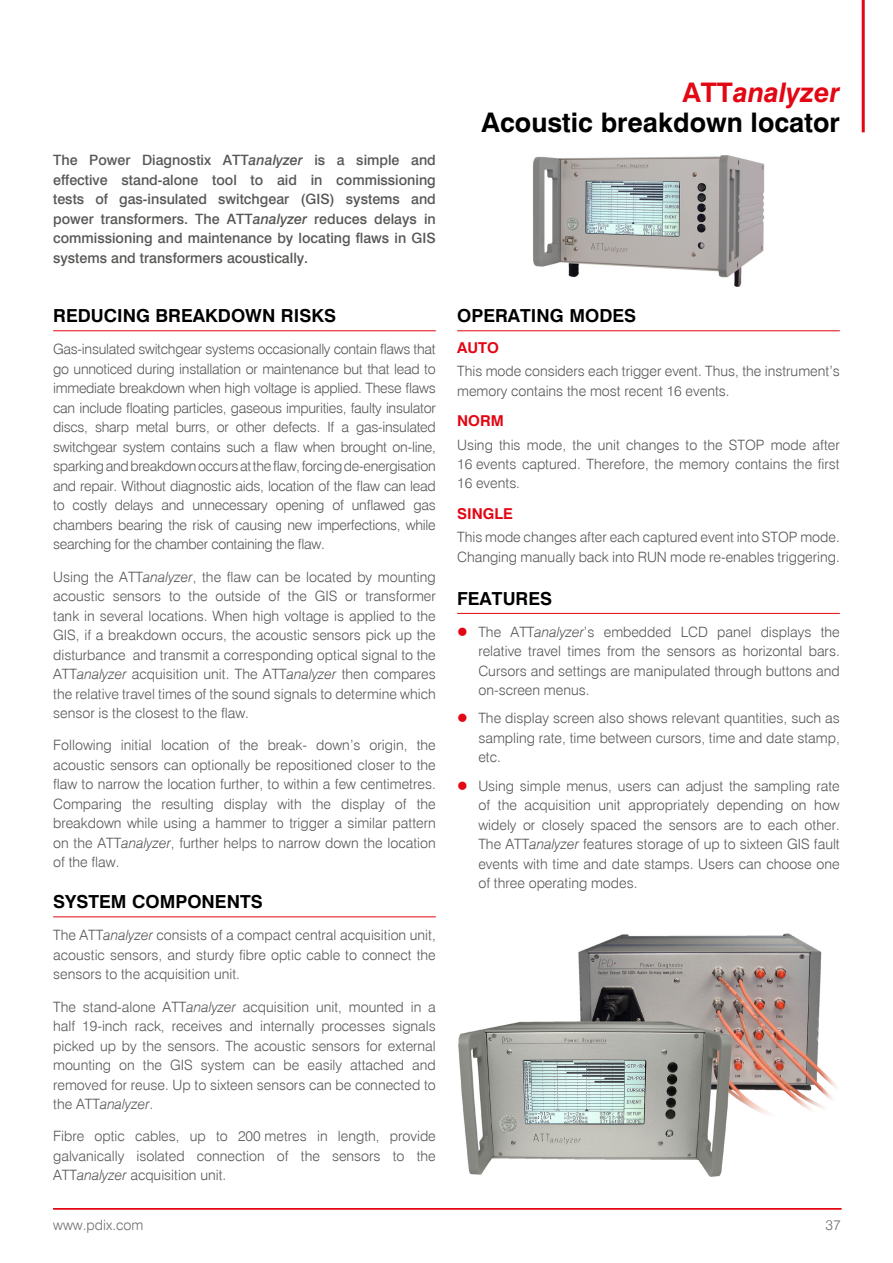
<style>
.page{position:relative;width:893px;height:1263px;background:#fff}
.page>*{position:absolute;margin:0;border:0;box-sizing:border-box;transform-origin:0 0}
.Page_Header_Bold{font:700 27px/30px "Swiss 721 BT";color:#000;text-align:right}
.Subhead_-_Underline{font:700 18px "Swiss 721 BT";color:#000}
.Subhead_-_RED{font:700 15px "Swiss 721 BT";color:#e30613}
.Body{font:300 14.25px/19.5px "Swiss 721 BT";color:#575756;text-align:justify}
.Introduction{font:500 14.25px/19.5px "Swiss 721 BT";color:#575756;text-align:justify}
.t1{font:300 14.25px "Swiss 721 BT";color:#706f6f}
.s1{font-style:italic}
.s2{color:#e30613}
.s3{font-style:italic;color:#e30613}
</style>
<div class="page">
<hr style="left:53px;top:1208px;width:788px;height:1px;background:#e30613">
<hr style="left:862px;top:0;width:3px;height:132px;background:#e30613">
<hr style="left:53px;top:330px;width:383px;height:1px;background:#e30613">
<hr style="left:53px;top:916px;width:383px;height:1px;background:#e30613">
<hr style="left:457px;top:330px;width:383px;height:1px;background:#e30613">
<hr style="left:457px;top:613px;width:383px;height:1px;background:#e30613">
<img style="left:458px;top:933px;width:379px;height:244px">
<img style="left:533px;top:155px;width:231px;height:131px">
<p class="Introduction" style="left:53px;top:150px;width:384px">The Power Diagnostix ATT<span class="s1">analyzer</span> is a simple and effective stand-alone tool to aid in commissioning tests of gas-insulated switchgear (GIS) systems and power transformers. The ATT<span class="s1">analyzer</span> reduces delays in commissioning and maintenance by locating flaws in GIS systems and transformers acoustically.</p>
<p class="Subhead_-_Underline" style="left:53px;top:305px;width:284px">REDUCING BREAKDOWN RISKS</p>
<p class="Body" style="left:53px;top:339px;width:384px">Gas-insulated switchgear systems occasionally contain flaws that go unnoticed during installation or maintenance but that lead to immediate breakdown when high voltage is applied. These flaws can include floating particles, gaseous impurities, faulty insulator discs, sharp metal burrs, or other defects. If a gas-insulated switchgear system contains such a flaw when brought on-line, sparking and breakdown occurs at the flaw, forcing de-energisation and repair. Without diagnostic aids, location of the flaw can lead to costly delays and unnecessary opening of unflawed gas chambers bearing the risk of causing new imperfections, while searching for the chamber containing the flaw.</p>
<p class="Body" style="left:53px;top:567px;width:384px">Using the ATT<span class="s1">analyzer</span>, the flaw can be located by mounting acoustic sensors to the outside of the GIS or transformer tank in several locations. When high voltage is applied to the GIS, if a breakdown occurs, the acoustic sensors pick up the disturbance and transmit a corresponding optical signal to the ATT<span class="s1">analyzer</span> acquisition unit. The ATT<span class="s1">analyzer</span> then compares the relative travel times of the sound signals to determine which sensor is the closest to the flaw.</p>
<p class="Body" style="left:53px;top:735px;width:384px">Following initial location of the break- down’s origin, the acoustic sensors can optionally be repositioned closer to the flaw to narrow the location further, to within a few centimetres.<br>Comparing the resulting display with the display of the breakdown while using a hammer to trigger a similar pattern on the ATT<span class="s1">analyzer</span>, further helps to narrow down the location of the flaw.</p>
<p class="Subhead_-_Underline" style="left:53px;top:891px;width:211px">SYSTEM COMPONENTS</p>
<p class="Body" style="left:53px;top:925px;width:384px">The ATT<span class="s1">analyzer</span> consists of a compact central acquisition unit, acoustic sensors, and sturdy fibre optic cable to connect the sensors to the acquisition unit.</p>
<p class="Body" style="left:53px;top:997px;width:384px">The stand-alone ATT<span class="s1">analyzer</span> acquisition unit, mounted in a half 19-inch rack, receives and internally processes signals picked up by the sensors. The acoustic sensors for external mounting on the GIS system can be easily attached and removed for reuse. Up to sixteen sensors can be connected to the ATT<span class="s1">analyzer</span>.</p>
<p class="Body" style="left:53px;top:1126px;width:384px">Fibre optic cables, up to 200 metres in length, provide galvanically isolated connection of the sensors to the ATT<span class="s1">analyzer</span> acquisition unit.</p>
<p class="Page_Header_Bold" style="left:481px;top:78px;width:360px"><span class="s2">ATT</span><span class="s3">analyzer<br></span>Acoustic breakdown locator</p>
<p class="Subhead_-_Underline" style="left:457px;top:305px;width:181px">OPERATING MODES</p>
<p class="Subhead_-_RED" style="left:457px;top:338px;width:43px">AUTO</p>
<p class="Body" style="left:457px;top:361px;width:384px">This mode considers each trigger event. Thus, the instrument’s memory contains the most recent 16 events.</p>
<p class="Subhead_-_RED" style="left:457px;top:412px;width:48px">NORM</p>
<p class="Body" style="left:457px;top:435px;width:384px">Using this mode, the unit changes to the STOP mode after 16 events captured. Therefore, the memory contains the first 16 events.</p>
<p class="Subhead_-_RED" style="left:457px;top:504px;width:57px">SINGLE</p>
<p class="Body" style="left:457px;top:527px;width:384px">This mode changes after each captured event into STOP mode.<br>Changing manually back into RUN mode re-enables triggering.</p>
<p class="Subhead_-_Underline" style="left:457px;top:587px;width:97px">FEATURES</p>
<p class="Body" style="left:478px;top:622px;width:363px">The ATT<span class="s1">analyzer</span>’s embedded LCD panel displays the relative travel times from the sensors as horizontal bars.<br>Cursors and settings are manipulated through buttons and on-screen menus.</p>
<p class="Body" style="left:478px;top:708px;width:363px">The display screen also shows relevant quantities, such as sampling rate, time between cursors, time and date stamp, etc.</p>
<p class="Body" style="left:478px;top:775px;width:363px">Using simple menus, users can adjust the sampling rate of the acquisition unit appropriately depending on how widely or closely spaced the sensors are to each other.<br>The ATT<span class="s1">analyzer</span> features storage of up to sixteen GIS fault events with time and date stamps. Users can choose one of three operating modes.</p>
<p class="t1" style="left:53px;top:1216px;width:92px">www.pdix.com</p>
<p class="t1" style="left:825px;top:1216px;width:17px">37</p>
</div>
